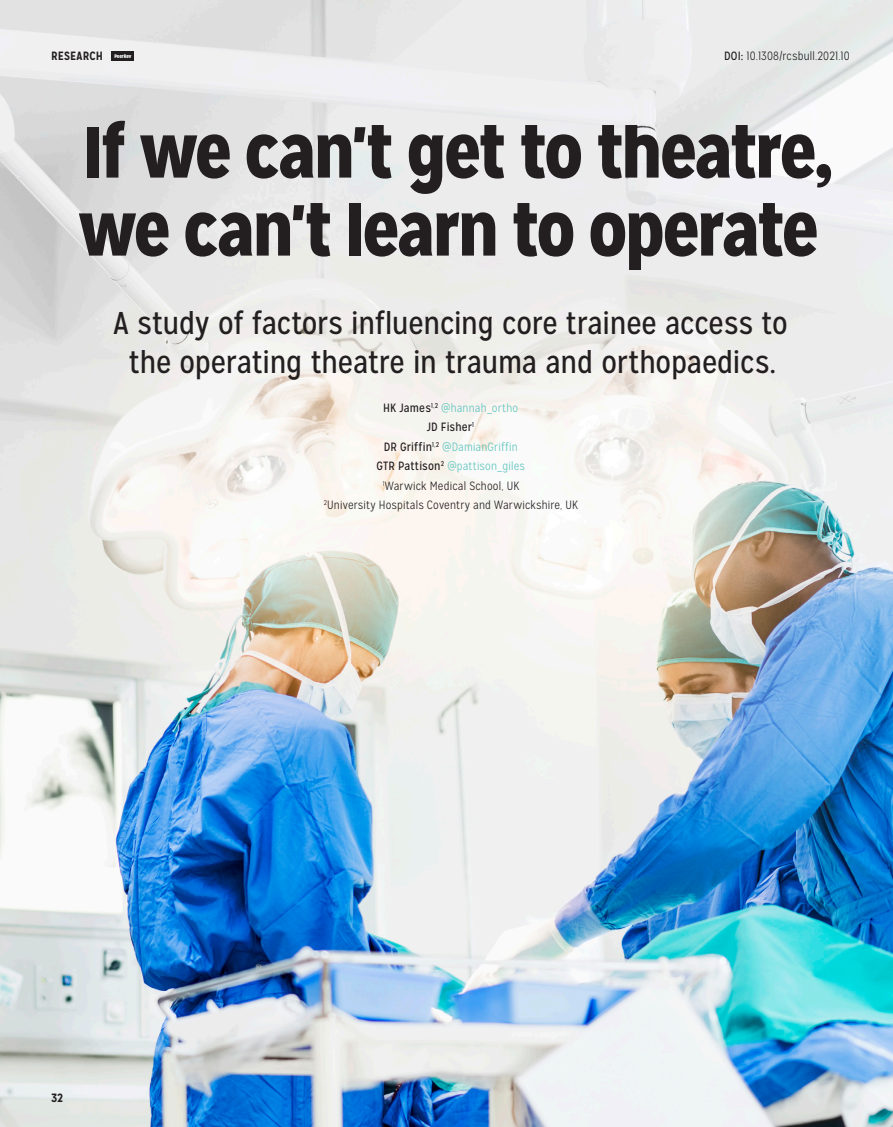
<style>
.page{position:relative;width:893px;height:1127px;background:#fff}
.page>*{position:absolute;margin:0;border:0;box-sizing:border-box;transform-origin:0 0}
.t1{font:900 72px/78px "Mission Gothic";letter-spacing:-.015em;color:#231f20}
.Standfirst{font:31.5px/39px "Mission Gothic";letter-spacing:-.01em;color:#231f20;text-align:center}
.Metadata__author_aff{font:300 12px "Mission Gothic";letter-spacing:.015em;color:#231f20}
.Metadata__author_nam{font:300 12px "Mission Gothic";letter-spacing:.015em;color:#5ec5be}
.DOIs_no_GREP{font:300 12px "Mission Gothic";letter-spacing:.01em;color:#231f20}
.Section{font:700 12px "Mission Gothic";color:#231f20}
.Metadata__author_nam-2{font:12px "Mission Gothic";letter-spacing:.01em;color:#231f20}
.Page_number{font:700 12px "Mission Gothic";color:#231f20}
.t2{font:900 5.1px "Mission Gothic";color:#fff}
.s1{font-weight:400}
.s2{font-weight:400;color:#231f20}
</style>
<div class="page">
<img style="left:0;top:0;width:893px;height:1127px">
<div style="left:111px;top:51px;width:22px;height:9px;background:#231f20"></div>
<p class="Section" style="left:51px;top:48px;width:14px">RESEARC</p>
<p class="Section" style="left:96px;top:48px;width:9px">H</p>
<p class="DOIs_no_GREP" style="left:724px;top:49px;width:127px"><span class="s1">DOI:</span> 10.1308/rcsbull.2021.10</p>
<p class="Section" style="left:58px;top:48px;width:8px">E</p>
<p class="t2" style="left:114px;top:52px;width:19px">PeerRev</p>
<p class="Metadata__author_aff" style="left:722px;top:49px;width:129px"><span class="s1">DOI:</span> 10.1308/rcsbul .2021.32</p>
<p class="t1" style="left:79px;top:113px;width:755px">If we can't get to theatre, we can't learn to operate</p>
<p class="Standfirst" style="left:113px;top:303px;width:676px">A study of factors influencing core trainee access to the operating theatre in trauma and orthopaedics.</p>
<p class="Metadata__author_nam" style="left:383px;top:400px;width:137px"><span class="s2">HK James</span><sup>1,2</sup> @hannah_ortho</p>
<p class="Metadata__author_nam-2" style="left:427px;top:420px;width:49px">JD Fisher<sup>1</sup></p>
<p class="Metadata__author_nam" style="left:384px;top:439px;width:135px"><span class="s2">DR Griffin</span><sup>1,2</sup> @DamianGriffin</p>
<p class="Metadata__author_nam" style="left:376px;top:459px;width:150px"><span class="s2">GTR Pattison</span><sup>2</sup> @pattison_giles</p>
<p class="Metadata__author_aff" style="left:383px;top:478px;width:138px"><sup>1</sup>Warwick Medical School, UK</p>
<p class="Metadata__author_aff" style="left:324px;top:498px;width:256px"><sup>2</sup>University Hospitals Coventry and Warwickshire, UK</p>
<p class="Page_number" style="left:51px;top:1090px;width:14px">32</p>
</div>
